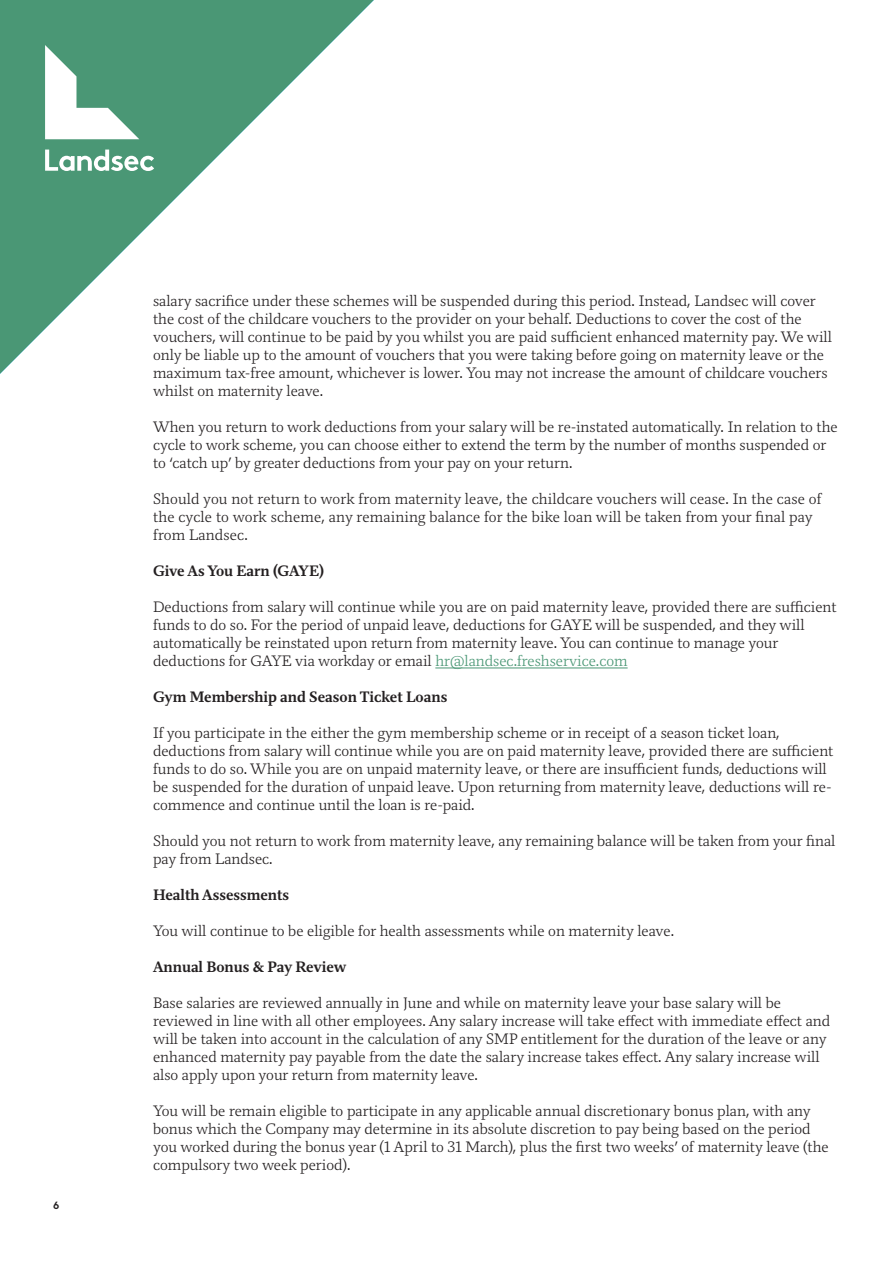
<style>
.page{position:relative;width:893px;height:1263px;background:#fff}
.page>*{position:absolute;margin:0;border:0;box-sizing:border-box;transform-origin:0 0}
.Body_-_FM{font:15px/18px "FM Light";color:#231f20}
.Body_-_FM-2{font:700 15px "FM";color:#231f20}
.t1{font:700 10.5px "Landsec Brown";color:#231f20}
.s1{color:#4a9775}
</style>
<div class="page">
<svg style="left:0;top:0;width:374px;height:374px"></svg>
<svg style="left:45px;top:45px;width:94px;height:94px"></svg>
<svg style="left:45px;top:150px;width:109px;height:21px"></svg>
<hr style="left:435px;top:668px;width:193px;height:1px;background:#4a9775">
<p class="t1" style="left:53px;top:1199px;width:8px">6</p>
<p class="Body_-_FM" style="left:153px;top:292px;width:680px">salary sacrifice under these schemes will be suspended during this period. Instead, Landsec will cover the cost of the childcare vouchers to the provider on your behalf. Deductions to cover the cost of the vouchers, will continue to be paid by you whilst you are paid sufficient enhanced maternity pay. We will only be liable up to the amount of vouchers that you were taking before going on maternity leave or the maximum tax-free amount, whichever is lower. You may not increase the amount of childcare vouchers whilst on maternity leave.</p>
<p class="Body_-_FM" style="left:153px;top:418px;width:686px">When you return to work deductions from your salary will be re-instated automatically. In relation to the cycle to work scheme, you can choose either to extend the term by the number of months suspended or to ‘catch up’ by greater deductions from your pay on your return.</p>
<p class="Body_-_FM" style="left:153px;top:490px;width:670px">Should you not return to work from maternity leave, the childcare vouchers will cease. In the case of the cycle to work scheme, any remaining balance for the bike loan will be taken from your final pay from Landsec.</p>
<p class="Body_-_FM-2" style="left:153px;top:561px;width:172px">Give As You Earn (GAYE)</p>
<p class="Body_-_FM" style="left:153px;top:598px;width:685px">Deductions from salary will continue while you are on paid maternity leave, provided there are sufficient funds to do so. For the period of unpaid leave, deductions for GAYE will be suspended, and they will automatically be reinstated upon return from maternity leave. You can continue to manage your deductions for GAYE via workday or email <span class="s1">hr@landsec.freshservice.com</span></p>
<p class="Body_-_FM-2" style="left:153px;top:687px;width:296px">Gym Membership and Season Ticket Loans</p>
<p class="Body_-_FM" style="left:153px;top:724px;width:682px">If you participate in the either the gym membership scheme or in receipt of a season ticket loan, deductions from salary will continue while you are on paid maternity leave, provided there are sufficient funds to do so. While you are on unpaid maternity leave, or there are insufficient funds, deductions will be suspended for the duration of unpaid leave. Upon returning from maternity leave, deductions will re&shy;commence and continue until the loan is re-paid.</p>
<p class="Body_-_FM" style="left:153px;top:832px;width:684px">Should you not return to work from maternity leave, any remaining balance will be taken from your final pay from Landsec.</p>
<p class="Body_-_FM-2" style="left:153px;top:885px;width:138px">Health Assessments</p>
<p class="Body_-_FM" style="left:153px;top:922px;width:522px">You will continue to be eligible for health assessments while on maternity leave.</p>
<p class="Body_-_FM-2" style="left:153px;top:957px;width:195px">Annual Bonus &amp; Pay Review</p>
<p class="Body_-_FM" style="left:153px;top:994px;width:678px">Base salaries are reviewed annually in June and while on maternity leave your base salary will be reviewed in line with all other employees. Any salary increase will take effect with immediate effect and will be taken into account in the calculation of any SMP entitlement for the duration of the leave or any enhanced maternity pay payable from the date the salary increase takes effect. Any salary increase will also apply upon your return from maternity leave.</p>
<p class="Body_-_FM" style="left:153px;top:1102px;width:677px">You will be remain eligible to participate in any applicable annual discretionary bonus plan, with any bonus which the Company may determine in its absolute discretion to pay being based on the period you worked during the bonus year (1 April to 31 March), plus the first two weeks’ of maternity leave (the compulsory two week period).</p>
</div>
